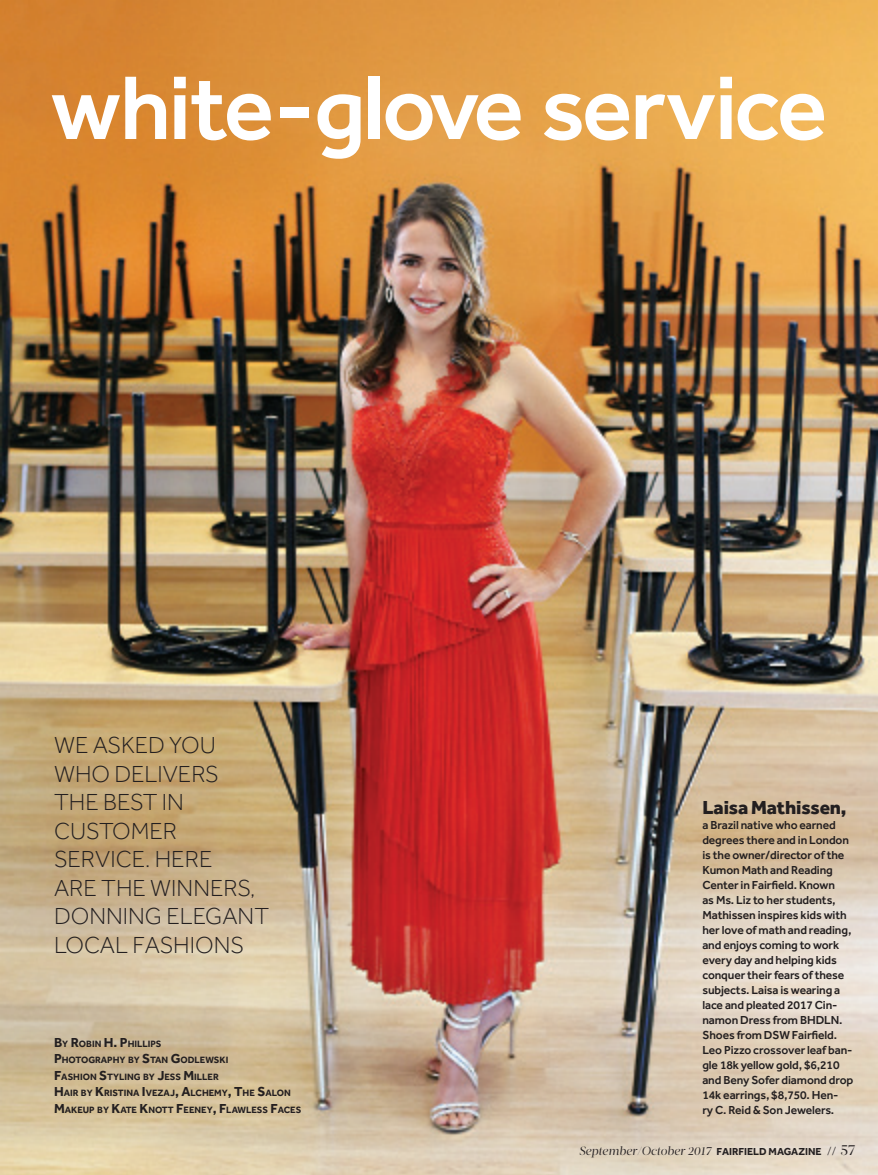
<style>
.page{position:relative;width:878px;height:1175px;background:#fff}
.page>*{position:absolute;margin:0;border:0;box-sizing:border-box;transform-origin:0 0}
.t1{font:500 93.3px "Effra";letter-spacing:-.03em;color:#fff}
.t2{font:300 24px/28.5px "Effra";color:#231f20}
.t3{font:800 19.5px "Effra";letter-spacing:-.01em;color:#231f20}
.t4{font:500 12px/15px "Effra";letter-spacing:-.01em;color:#231f20}
.t5{font:italic 12px "Acta Display";letter-spacing:-.015em;color:#231f20}
.t6{font:700 9.45px "Effra";color:#231f20}
.s1{font-size:13.5px}
.s2{font-family:"Effra";font-weight:700;font-style:normal;font-size:10.5px}
.s3{font-family:"Effra";font-weight:300;font-style:normal}
.s4{font-style:normal;font-size:15px}
</style>
<div class="page">
<img style="left:0;top:0;width:878px;height:1174px">
<p class="t1" style="left:51px;top:52px;width:777px">white-glove service</p>
<p class="t2" style="left:54px;top:730px;width:216px">WE ASKED YOU<br>WHO DELIVERS<br>THE BEST IN<br>CUSTOMER<br>SERVICE. HERE<br>ARE THE WINNERS,<br>DONNING ELEGANT<br>LOCAL FASHIONS</p>
<p class="t6" style="left:54px;top:1038px;width:109px"><span class="s1">B</span>Y <span class="s1">R</span>OBIN <span class="s1">H. P</span>HILLIPS</p>
<p class="t6" style="left:54px;top:1054px;width:176px"><span class="s1">P</span>HOTOGRAPHY BY <span class="s1">S</span>TAN <span class="s1">G</span>ODLEWSKI</p>
<p class="t6" style="left:54px;top:1071px;width:165px"><span class="s1">F</span>ASHION <span class="s1">S</span>TYLING BY <span class="s1">J</span>ESS <span class="s1">M</span>ILLER</p>
<p class="t6" style="left:54px;top:1087px;width:238px"><span class="s1">H</span>AIR BY <span class="s1">K</span>RISTINA <span class="s1">I</span>VEZAJ<span class="s1">, A</span>LCHEMY<span class="s1">, T</span>HE <span class="s1">S</span>ALON</p>
<p class="t6" style="left:54px;top:1104px;width:249px"><span class="s1">M</span>AKEUP BY <span class="s1">K</span>ATE <span class="s1">K</span>NOTT <span class="s1">F</span>EENEY<span class="s1">, F</span>LAWLESS <span class="s1">F</span>ACES</p>
<p class="t3" style="left:702px;top:795px;width:146px">Laisa Mathissen,</p>
<p class="t4" style="left:702px;top:817px;width:153px">a Brazil native who earned degrees there and in London is the owner/director of the<br>Kumon Math and Reading<br>Center in Fairfield. Known<br>as Ms. Liz to her students,<br>Mathissen inspires kids with her love of math and reading, and enjoys coming to work every day and helping kids conquer their fears of these subjects. Laisa is wearing a lace and pleated 2017 Cin&shy;namon Dress from BHDLN.<br>Shoes from DSW Fairfield.<br>Leo Pizzo crossover leaf ban&shy;gle 18k yellow gold, $6,210 and Beny Sofer diamond drop<br>14k earrings, $8,750. Hen-<br>ry C. Reid &amp; Son Jewelers.</p>
<p class="t5" style="left:579px;top:1143px;width:278px">September/October 2017 <span class="s2">FAIRFIELD MAGAZINE</span> <span class="s3">//</span> <span class="s4">57</span></p>
</div>
